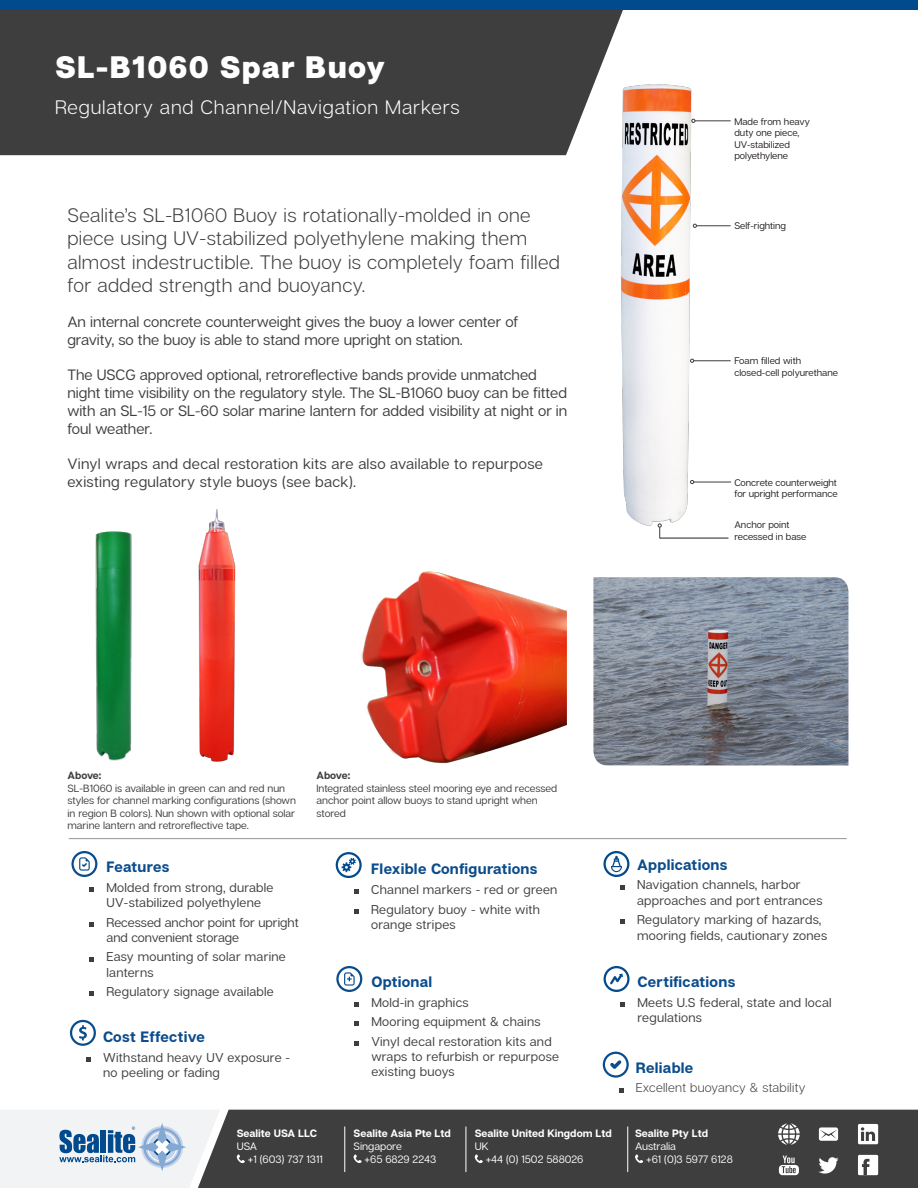
<style>
.page{position:relative;width:918px;height:1188px;background:#fff}
.page>*{position:absolute;margin:0;border:0;box-sizing:border-box;transform-origin:0 0}
.t1{font:800 31.05px "Articulat C Fv 2";letter-spacing:.04em;color:#fff}
.Intro_Paragraph{font:300 19.5px/23.4px "Articulat C Fv 2";letter-spacing:.02em;color:#3e3e3f}
.t2{font:300 19.5px "Articulat C Fv 2";letter-spacing:.04em;color:#fff}
.Intro_Paragraph-2{font:15px/18px "Articulat C Fv 2 Text";color:#3e3e3f}
.Intro_Paragraph-3{font:15px/18px "Articulat C Fv 2 Text";letter-spacing:.02em;color:#3e3e3f}
.Small_Red_Heading_In{font:700 15px "Articulat C Fv 2";letter-spacing:.02em;color:#0b4c8c}
.Small_Red_Heading_In-2{font:700 15px "Articulat C Fv 2";letter-spacing:.02em;color:#0a4d8c}
.Dot_Points{font:12.75px/15.3px "Articulat C Fv 2 Text";letter-spacing:.02em;color:#3e3e3f}
.Dot_Points-2{font:12.75px/15.3px "Articulat C Fv 2 Text";color:#3e3e3f}
.Dot_Points-3{font:300 12.75px "Articulat C Fv 2";letter-spacing:.02em;color:#3e3e3f}
.t3{font:10.65px/12.9px "Articulat C Fv 2 Text";color:#fff}
.t4{font:700 10.65px "Articulat C Fv 2";color:#fff}
.t5{font:10.5px/12.6px "Articulat C Fv 2 Text";color:#3e3e3f}
.Caption_8_10{font:9.6px/11.6px "Articulat C Fv 2 Text";color:#231f20}
.s1{font-family:"Articulat C Fv 2";font-weight:700}
</style>
<div class="page">
<div style="left:220px;top:1110px;width:698px;height:78px;background:#3e3e3f"></div>
<svg style="left:0;top:1110px;width:220px;height:78px"></svg>
<svg style="left:858px;top:1124px;width:20px;height:20px"></svg>
<svg style="left:818px;top:1157px;width:21px;height:17px"></svg>
<svg style="left:779px;top:1156px;width:20px;height:19px"></svg>
<svg style="left:778px;top:1123px;width:22px;height:22px"></svg>
<svg style="left:819px;top:1127px;width:19px;height:14px"></svg>
<svg style="left:237px;top:1154px;width:8px;height:9px"></svg>
<svg style="left:353px;top:1154px;width:9px;height:9px"></svg>
<svg style="left:475px;top:1154px;width:8px;height:9px"></svg>
<svg style="left:635px;top:1154px;width:8px;height:9px"></svg>
<hr style="left:344px;top:1127px;width:1px;height:45px;background:#fff">
<hr style="left:466px;top:1127px;width:1px;height:45px;background:#fff">
<hr style="left:627px;top:1127px;width:1px;height:45px;background:#fff">
<div style="left:858px;top:1155px;width:20px;height:20px;background:#fff"></div>
<svg style="left:862px;top:1159px;width:8px;height:16px"></svg>
<div style="left:0;top:10px;width:623px;height:145px;background:#3e3e3f"></div>
<div style="left:0;top:0;width:918px;height:10px;background:#004a8d"></div>
<img style="left:603px;top:78px;width:97px;height:449px">
<hr style="left:694px;top:360px;width:37px;height:1px;background:#3e3e3f">
<svg style="left:690px;top:359px;width:4px;height:4px"></svg>
<hr style="left:696px;top:225px;width:35px;height:1px;background:#3e3e3f">
<svg style="left:693px;top:224px;width:4px;height:4px"></svg>
<hr style="left:694px;top:482px;width:37px;height:1px;background:#3e3e3f">
<svg style="left:690px;top:480px;width:4px;height:4px"></svg>
<svg style="left:658px;top:523px;width:4px;height:15px"></svg>
<hr style="left:660px;top:538px;width:68px;height:1px;background:#231f20">
<hr style="left:695px;top:120px;width:36px;height:1px;background:#3e3e3f">
<svg style="left:691px;top:119px;width:4px;height:4px"></svg>
<img style="left:593px;top:577px;width:255px;height:188px">
<svg style="left:86px;top:1057px;width:5px;height:5px"></svg>
<div style="left:70px;top:1020px;width:26px;height:26px;border:2px solid #0b4c8c;border-radius:50%"></div>
<svg style="left:79px;top:1025px;width:8px;height:15px"></svg>
<svg style="left:354px;top:1002px;width:5px;height:5px"></svg>
<svg style="left:354px;top:1022px;width:5px;height:4px"></svg>
<svg style="left:354px;top:1041px;width:5px;height:5px"></svg>
<div style="left:336px;top:966px;width:26px;height:26px;border:2px solid #0b4c8c;border-radius:50%"></div>
<svg style="left:344px;top:972px;width:11px;height:14px"></svg>
<hr style="left:69px;top:838px;width:778px;height:1px;background:#939598">
<svg style="left:89px;top:887px;width:5px;height:5px"></svg>
<svg style="left:89px;top:922px;width:5px;height:5px"></svg>
<svg style="left:89px;top:957px;width:5px;height:4px"></svg>
<svg style="left:89px;top:992px;width:5px;height:4px"></svg>
<div style="left:71px;top:851px;width:26px;height:26px;border:2px solid #0b4c8c;border-radius:50%"></div>
<svg style="left:79px;top:857px;width:11px;height:14px"></svg>
<svg style="left:620px;top:885px;width:5px;height:4px"></svg>
<svg style="left:620px;top:920px;width:5px;height:4px"></svg>
<svg style="left:611px;top:856px;width:11px;height:16px"></svg>
<div style="left:603px;top:851px;width:26px;height:26px;border:2px solid #004a8d;border-radius:50%"></div>
<svg style="left:619px;top:1088px;width:4px;height:4px"></svg>
<div style="left:603px;top:1052px;width:26px;height:26px;border:2px solid #0a4d8c;border-radius:50%"></div>
<svg style="left:610px;top:1060px;width:11px;height:9px"></svg>
<svg style="left:620px;top:1002px;width:5px;height:5px"></svg>
<div style="left:604px;top:966px;width:26px;height:26px;border:2px solid #004a8d;border-radius:50%"></div>
<svg style="left:610px;top:974px;width:13px;height:10px"></svg>
<svg style="left:354px;top:889px;width:5px;height:5px"></svg>
<svg style="left:354px;top:909px;width:5px;height:5px"></svg>
<div style="left:336px;top:852px;width:26px;height:26px;border:2px solid #004a8d;border-radius:50%"></div>
<svg style="left:342px;top:858px;width:14px;height:14px"></svg>
<img style="left:95px;top:531px;width:37px;height:230px">
<img style="left:198px;top:509px;width:38px;height:253px">
<img style="left:361px;top:571px;width:206px;height:193px">
<p class="t1" style="left:55px;top:48px;width:332px">SL-B1060 Spar Buoy</p>
<p class="t2" style="left:55px;top:96px;width:406px">Regulatory and Channel/Navigation Markers</p>
<p class="Intro_Paragraph" style="left:67px;top:204px;width:494px">Sealite’s SL-B1060 Buoy is rotationally-molded in one piece using UV-stabilized polyethylene making them almost indestructible. The buoy is completely foam filled for added strength and buoyancy.</p>
<p class="Intro_Paragraph-2" style="left:67px;top:313px;width:452px">An internal concrete counterweight gives the buoy a lower center of gravity, so the buoy is able to stand more upright on station.</p>
<p class="Intro_Paragraph-2" style="left:67px;top:366px;width:502px">The USCG approved optional, retroreflective bands provide unmatched night time visibility on the regulatory style. The SL-B1060 buoy can be fitted with an SL-15 or SL-60 solar marine lantern for added visibility at night or in foul weather.</p>
<p class="Intro_Paragraph-3" style="left:67px;top:455px;width:477px">Vinyl wraps and decal restoration kits are also available to repurpose existing regulatory style buoys (see back).</p>
<p class="Caption_8_10" style="left:734px;top:116px;width:77px">Made from heavy duty one piece,</p>
<p class="Caption_8_10" style="left:734px;top:139px;width:57px">UV-stabilized polyethylene</p>
<p class="Caption_8_10" style="left:734px;top:220px;width:53px">Self-righting</p>
<p class="Caption_8_10" style="left:734px;top:355px;width:105px">Foam filled with closed-cell polyurethane</p>
<p class="Caption_8_10" style="left:734px;top:477px;width:105px">Concrete counterweight for upright performance</p>
<p class="Caption_8_10" style="left:734px;top:519px;width:74px">Anchor point recessed in base</p>
<p class="t5" style="left:68px;top:769px;width:230px"><span class="s1">Above:<br></span>SL-B1060 is available in green can and red nun styles for channel marking configurations (shown in region B colors). Nun shown with optional solar marine lantern and retroreflective tape.</p>
<p class="Small_Red_Heading_In" style="left:106px;top:858px;width:65px">Features</p>
<p class="Dot_Points" style="left:106px;top:880px;width:169px">Molded from strong, durable<br>UV-stabilized polyethylene</p>
<p class="Dot_Points-2" style="left:106px;top:915px;width:194px">Recessed anchor point for upright and convenient storage</p>
<p class="Dot_Points" style="left:106px;top:950px;width:181px">Easy mounting of solar marine lanterns</p>
<p class="Dot_Points" style="left:106px;top:984px;width:169px">Regulatory signage available</p>
<p class="Small_Red_Heading_In" style="left:103px;top:1028px;width:103px">Cost Effective</p>
<p class="Dot_Points" style="left:103px;top:1050px;width:189px">Withstand heavy UV exposure - no peeling or fading</p>
<p class="t5" style="left:316px;top:769px;width:242px"><span class="s1">Above:<br></span>Integrated stainless steel mooring eye and recessed anchor point allow buoys to stand upright when stored</p>
<p class="Small_Red_Heading_In" style="left:371px;top:860px;width:168px">Flexible Configurations</p>
<p class="Dot_Points" style="left:371px;top:882px;width:188px">Channel markers - red or green</p>
<p class="Dot_Points" style="left:371px;top:902px;width:170px">Regulatory buoy - white with orange stripes</p>
<p class="Small_Red_Heading_In" style="left:371px;top:973px;width:63px">Optional</p>
<p class="Dot_Points" style="left:371px;top:995px;width:99px">Mold-in graphics</p>
<p class="Dot_Points" style="left:371px;top:1014px;width:171px">Mooring equipment &amp; chains</p>
<p class="Dot_Points" style="left:371px;top:1034px;width:189px">Vinyl decal restoration kits and wraps to refurbish or repurpose existing buoys</p>
<p class="t4" style="left:237px;top:1127px;width:82px">Sealite USA LLC</p>
<p class="t3" style="left:248px;top:1140px;width:77px;text-indent:-11px">USA<br>+1 (603) 737 1311</p>
<p class="t4" style="left:354px;top:1127px;width:99px">Sealite Asia Pte Ltd</p>
<p class="t3" style="left:365px;top:1140px;width:73px;text-indent:-11px">Singapore<br>+65 6829 2243</p>
<p class="t4" style="left:475px;top:1127px;width:139px">Sealite United Kingdom Ltd</p>
<p class="t3" style="left:486px;top:1140px;width:99px;text-indent:-11px">UK<br>+44 (0) 1502 588026</p>
<p class="Small_Red_Heading_In" style="left:637px;top:856px;width:92px">Applications</p>
<p class="Dot_Points" style="left:637px;top:878px;width:187px">Navigation channels, harbor approaches and port entrances</p>
<p class="Dot_Points" style="left:637px;top:913px;width:192px">Regulatory marking of hazards, mooring fields, cautionary zones</p>
<p class="Small_Red_Heading_In" style="left:637px;top:973px;width:99px">Certifications</p>
<p class="Dot_Points" style="left:637px;top:995px;width:196px">Meets U.S federal, state and local regulations</p>
<p class="Small_Red_Heading_In-2" style="left:636px;top:1058px;width:59px">Reliable</p>
<p class="Dot_Points-3" style="left:636px;top:1081px;width:171px">Excellent buoyancy &amp; stability</p>
<p class="t4" style="left:635px;top:1127px;width:75px">Sealite Pty Ltd</p>
<p class="t3" style="left:646px;top:1140px;width:88px;text-indent:-11px">Australia<br>+61 (0)3 5977 6128</p>
</div>
